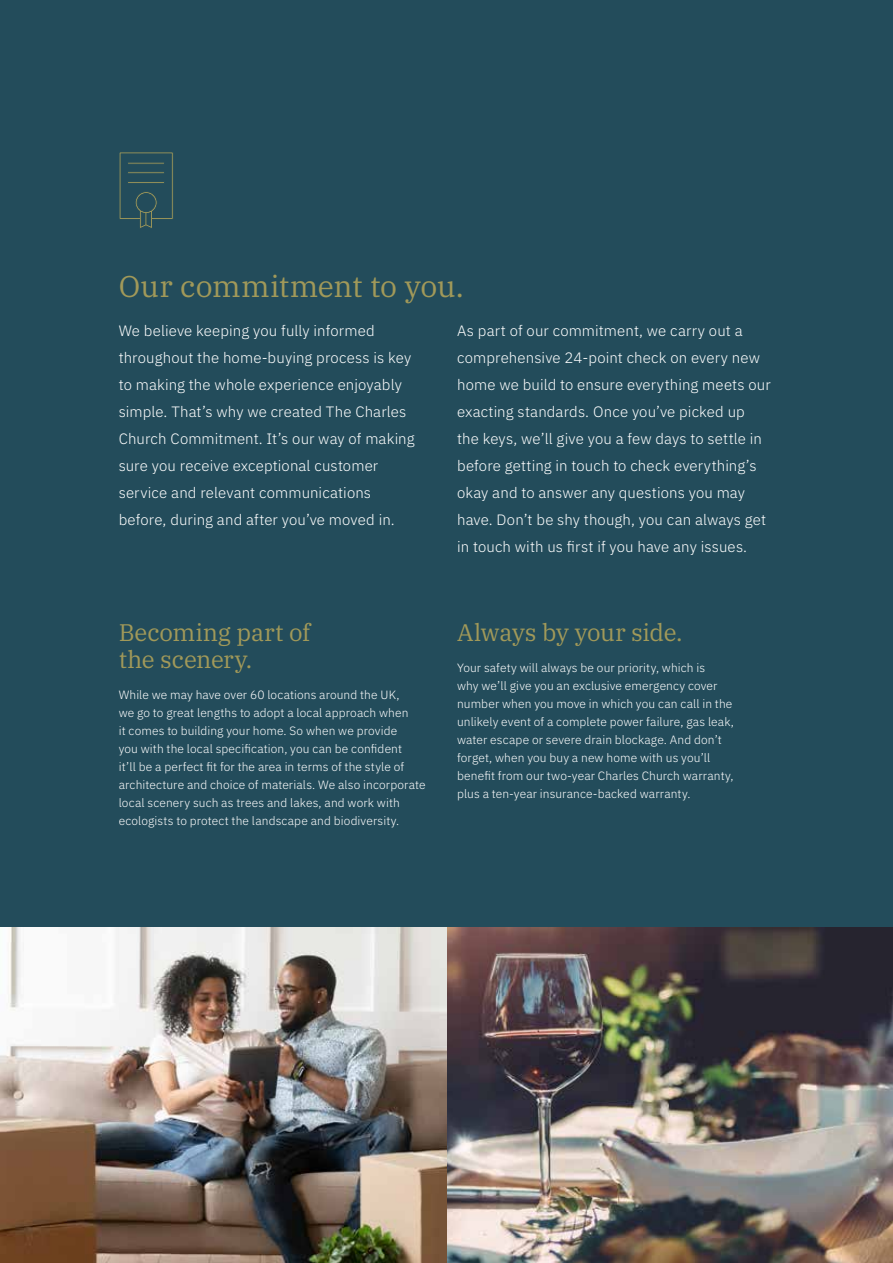
<style>
.page{position:relative;width:893px;height:1263px;background:#234c5b}
.page>*{position:absolute;margin:0;border:0;box-sizing:border-box;transform-origin:0 0}
.t1{font:30px "IBM Plex Serif";letter-spacing:-.01em;color:#a19959}
.t2{font:24px/27px "IBM Plex Serif";letter-spacing:-.01em;color:#a19959}
.t3{font:300 15px/27px "IBM Plex Sans";letter-spacing:.01em;color:#fff}
.t4{font:300 12px/18px "IBM Plex Sans";letter-spacing:.01em;color:#fff}
</style>
<div class="page">
<img style="left:0;top:927px;width:893px;height:336px">
<svg style="left:119px;top:152px;width:54px;height:76px"></svg>
<div style="left:127px;top:162px;width:38px;height:2px;border:1px solid #234c5b"></div>
<div style="left:127px;top:171px;width:38px;height:3px;border:1px solid #234c5b"></div>
<div style="left:127px;top:181px;width:38px;height:3px;border:1px solid #234c5b"></div>
<h1 class="t1" style="left:119px;top:263px;width:347px">Our commitment to you.</h1>
<p class="t3" style="left:119px;top:316px;width:297px">We believe keeping you fully informed throughout the home-buying process is key to making the whole experience enjoyably simple. That’s why we created The Charles Church Commitment. It’s our way of making sure you receive exceptional customer service and relevant communications before, during and after you’ve moved in.</p>
<p class="t3" style="left:457px;top:316px;width:315px">As part of our commitment, we carry out a comprehensive 24-point check on every new home we build to ensure everything meets our exacting standards. Once you’ve picked up<br>the keys, we’ll give you a few days to settle in before getting in touch to check everything’s okay and to answer any questions you may have. Don’t be shy though, you can always get in touch with us first if you have any issues.</p>
<h2 class="t2" style="left:119px;top:617px;width:193px">Becoming part of the scenery.</h2>
<p class="t4" style="left:119px;top:685px;width:308px">While we may have over 60 locations around the UK,<br>we go to great lengths to adopt a local approach when<br>it comes to building your home. So when we provide<br>you with the local specification, you can be confident<br>it’ll be a perfect fit for the area in terms of the style of architecture and choice of materials. We also incorporate local scenery such as trees and lakes, and work with ecologists to protect the landscape and biodiversity.</p>
<h2 class="t2" style="left:457px;top:617px;width:227px">Always by your side.</h2>
<p class="t4" style="left:457px;top:658px;width:278px">Your safety will always be our priority, which is<br>why we’ll give you an exclusive emergency cover number when you move in which you can call in the unlikely event of a complete power failure, gas leak, water escape or severe drain blockage. And don’t forget, when you buy a new home with us you’ll benefit from our two-year Charles Church warranty, plus a ten-year insurance-backed warranty.</p>
</div>
